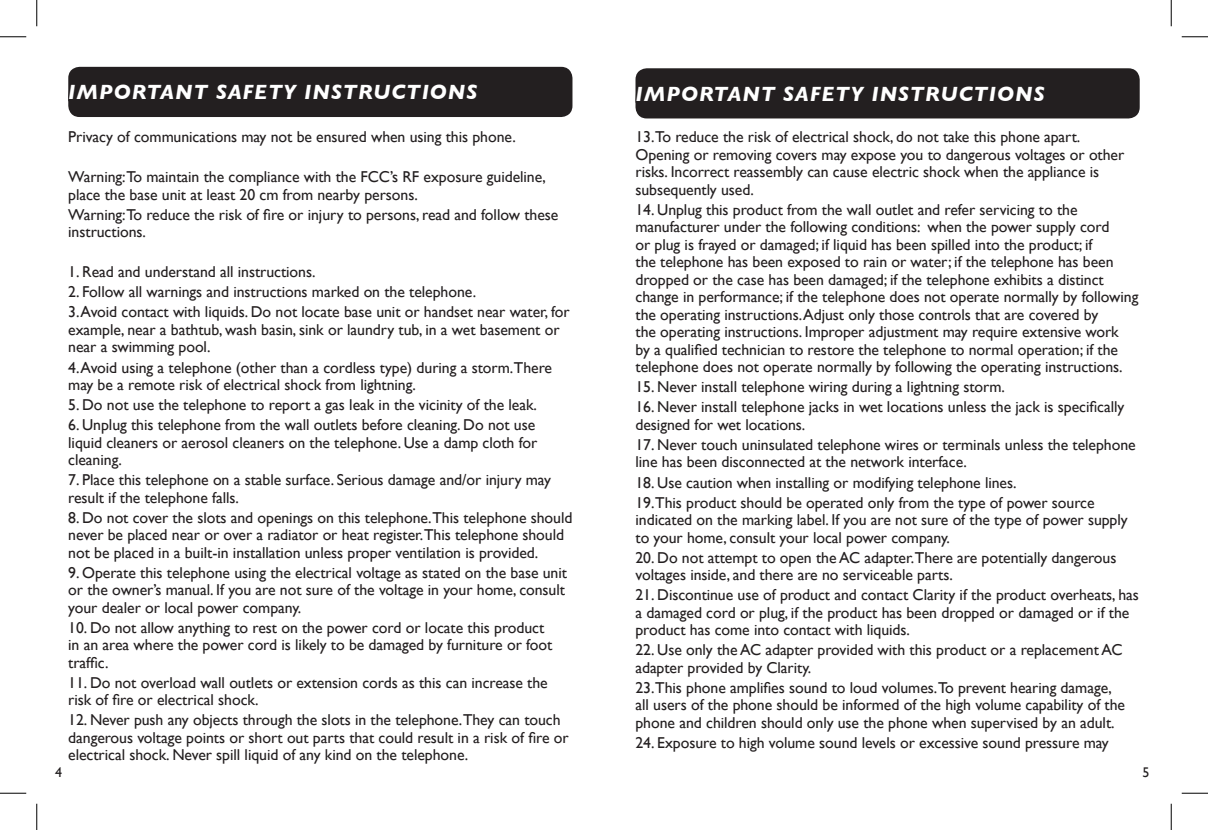
<style>
.page{position:relative;width:1208px;height:830px;background:#fff}
.page>*{position:absolute;margin:0;border:0;box-sizing:border-box;transform-origin:0 0}
.t1{font:italic 700 21px "Gill Sans";letter-spacing:.045em;color:#fff}
.callouts_main_text{font:15.75px/17.5px "Gill Sans";letter-spacing:-.005em;color:#231f20}
.t2{font:14px "Gill Sans";color:#231f20}
</style>
<div class="page">
<div style="left:68px;top:67px;width:504px;height:50px;background:#231f20;border-radius:11px"></div>
<div style="left:635px;top:68px;width:504px;height:50px;background:#231f20;border-radius:11px"></div>
<svg style="left:0;top:36px;width:26px;height:1px"></svg>
<svg style="left:1181px;top:36px;width:27px;height:1px"></svg>
<svg style="left:0;top:792px;width:26px;height:1px"></svg>
<svg style="left:1181px;top:792px;width:27px;height:1px"></svg>
<svg style="left:36px;top:0;width:1px;height:26px"></svg>
<svg style="left:36px;top:803px;width:1px;height:27px"></svg>
<svg style="left:1170px;top:0;width:1px;height:26px"></svg>
<svg style="left:1170px;top:803px;width:1px;height:27px"></svg>
<p class="t1" style="left:68px;top:80px;width:410px">IMPORTANT SAFETY INSTRUCTIONS</p>
<p class="t1" style="left:635px;top:82px;width:410px">IMPORTANT SAFETY INSTRUCTIONS</p>
<p class="callouts_main_text" style="left:68px;top:128px;width:449px">Privacy of communications may not be ensured when using this phone.</p>
<p class="callouts_main_text" style="left:68px;top:168px;width:479px">Warning:To maintain the compliance with the FCC’s RF exposure guideline, place the base unit at least 20 cm from nearby persons.</p>
<p class="callouts_main_text" style="left:68px;top:205px;width:492px">Warning:To reduce the risk of fire or injury to persons, read and follow these instructions.</p>
<p class="callouts_main_text" style="left:68px;top:263px;width:249px">1. Read and understand all instructions.</p>
<p class="callouts_main_text" style="left:68px;top:283px;width:409px">2. Follow all warnings and instructions marked on the telephone.</p>
<p class="callouts_main_text" style="left:68px;top:303px;width:503px">3. Avoid contact with liquids. Do not locate base unit or handset near water, for example, near a bathtub, wash basin, sink or laundry tub, in a wet basement or near a swimming pool.</p>
<p class="callouts_main_text" style="left:68px;top:358px;width:485px">4. Avoid using a telephone (other than a cordless type) during a storm.There may be a remote risk of electrical shock from lightning.</p>
<p class="callouts_main_text" style="left:68px;top:396px;width:470px">5. Do not use the telephone to report a gas leak in the vicinity of the leak.</p>
<p class="callouts_main_text" style="left:68px;top:416px;width:470px">6. Unplug this telephone from the wall outlets before cleaning. Do not use liquid cleaners or aerosol cleaners on the telephone. Use a damp cloth for cleaning.</p>
<p class="callouts_main_text" style="left:68px;top:471px;width:484px">7. Place this telephone on a stable surface. Serious damage and/or injury may result if the telephone falls.</p>
<p class="callouts_main_text" style="left:68px;top:508px;width:505px">8. Do not cover the slots and openings on this telephone.This telephone should never be placed near or over a radiator or heat register.This telephone should not be placed in a built-in installation unless proper ventilation is provided.</p>
<p class="callouts_main_text" style="left:68px;top:563px;width:500px">9. Operate this telephone using the electrical voltage as stated on the base unit or the owner’s manual. If you are not sure of the voltage in your home, consult your dealer or local power company.</p>
<p class="callouts_main_text" style="left:68px;top:618px;width:485px">10. Do not allow anything to rest on the power cord or locate this product in an area where the power cord is likely to be damaged by furniture or foot traffic.</p>
<p class="callouts_main_text" style="left:68px;top:673px;width:481px">11. Do not overload wall outlets or extension cords as this can increase the risk of fire or electrical shock.</p>
<p class="callouts_main_text" style="left:68px;top:711px;width:502px">12. Never push any objects through the slots in the telephone.They can touch dangerous voltage points or short out parts that could result in a risk of fire or electrical shock. Never spill liquid of any kind on the telephone.</p>
<p class="callouts_main_text" style="left:635px;top:128px;width:490px">13.To reduce the risk of electrical shock, do not take this phone apart.<br>Opening or removing covers may expose you to dangerous voltages or other risks. Incorrect reassembly can cause electric shock when the appliance is subsequently used.</p>
<p class="callouts_main_text" style="left:635px;top:200px;width:504px">14. Unplug this product from the wall outlet and refer servicing to the manufacturer under the following conditions: when the power supply cord<br>or plug is frayed or damaged; if liquid has been spilled into the product; if<br>the telephone has been exposed to rain or water; if the telephone has been dropped or the case has been damaged; if the telephone exhibits a distinct change in performance; if the telephone does not operate normally by following the operating instructions. Adjust only those controls that are covered by<br>the operating instructions. Improper adjustment may require extensive work<br>by a qualified technician to restore the telephone to normal operation; if the telephone does not operate normally by following the operating instructions.</p>
<p class="callouts_main_text" style="left:635px;top:378px;width:371px">15. Never install telephone wiring during a lightning storm.</p>
<p class="callouts_main_text" style="left:635px;top:398px;width:490px">16. Never install telephone jacks in wet locations unless the jack is specifically designed for wet locations.</p>
<p class="callouts_main_text" style="left:635px;top:435px;width:501px">17. Never touch uninsulated telephone wires or terminals unless the telephone line has been disconnected at the network interface.</p>
<p class="callouts_main_text" style="left:635px;top:473px;width:382px">18. Use caution when installing or modifying telephone lines.</p>
<p class="callouts_main_text" style="left:635px;top:493px;width:493px">19.This product should be operated only from the type of power source indicated on the marking label. If you are not sure of the type of power supply to your home, consult your local power company.</p>
<p class="callouts_main_text" style="left:635px;top:548px;width:482px">20. Do not attempt to open the AC adapter.There are potentially dangerous voltages inside, and there are no serviceable parts.</p>
<p class="callouts_main_text" style="left:635px;top:586px;width:505px">21. Discontinue use of product and contact Clarity if the product overheats, has a damaged cord or plug, if the product has been dropped or damaged or if the product has come into contact with liquids.</p>
<p class="callouts_main_text" style="left:635px;top:641px;width:488px">22. Use only the AC adapter provided with this product or a replacement AC adapter provided by Clarity.</p>
<p class="callouts_main_text" style="left:635px;top:678px;width:491px">23.This phone amplifies sound to loud volumes.To prevent hearing damage, all users of the phone should be informed of the high volume capability of the phone and children should only use the phone when supervised by an adult.</p>
<p class="callouts_main_text" style="left:635px;top:733px;width:475px">24. Exposure to high volume sound levels or excessive sound pressure may</p>
<p class="t2" style="left:55px;top:763px;width:8px">4</p>
<p class="t2" style="left:1142px;top:763px;width:8px">5</p>
</div>
